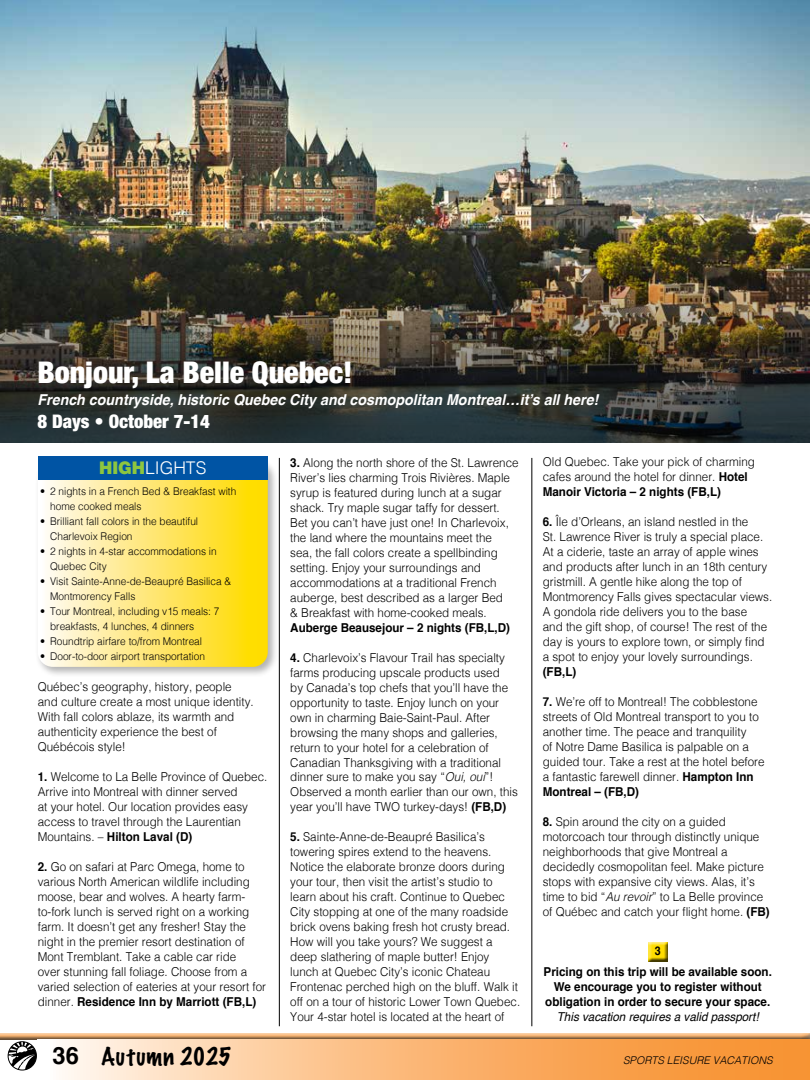
<style>
.page{position:relative;width:810px;height:1080px;background:#fff}
.page>*{position:absolute;margin:0;border:0;box-sizing:border-box;transform-origin:0 0}
.t1{font:900 condensed 30px "Helvetica Neue LT Std";color:#fff}
.t2{font:100 22.5px "Marker Felt";letter-spacing:.03em;color:#000}
.t3{font:900 condensed 18.75px "Helvetica Neue LT Std";color:#fff}
.t4{font:300 17.5px "Helvetica";color:#fff}
.t5{font:italic 700 15px "Helvetica";color:#fff;scale:.95 1}
.t6{font:300 12.25px/15px "Helvetica";color:#000;scale:.95 1}
.t7{font:700 12.25px/15px "Helvetica";color:#000;text-align:center;scale:.95 1}
.t8{font:italic 12.25px "Helvetica";color:#000;scale:.95 1}
.t9{font:700 11.88px "Helvetica";color:#000;scale:.9 1}
.t10{font:300 10.62px/15px "Helvetica";color:#000;scale:.95 1}
.t11{font:italic 300 10.62px "Helvetica";color:#000}
.s1{font-family:"Helvetica Neue LT Std";font-weight:900;color:#8dc63f}
.s2{font-weight:700}
.s3{font-style:italic}
.s4{font-family:"Helvetica";font-weight:700;font-size:23.75px}
</style>
<div class="page">
<div style="left:0;top:1032px;width:810px;height:7px;background:#000;opacity:.6"></div>
<svg style="left:62px;top:1039px;width:748px;height:41px"></svg>
<div style="left:8px;top:1041px;width:29px;height:29px;border:1px solid #000;border-radius:50%"></div>
<svg style="left:8px;top:1042px;width:29px;height:28px"></svg>
<img style="left:0;top:0;width:810px;height:234px">
<img style="left:0;top:234px;width:810px;height:209px">
<hr style="left:279px;top:458px;width:1px;height:568px;background:#000">
<hr style="left:532px;top:458px;width:1px;height:568px;background:#000">
<div style="left:647px;top:941px;width:21px;height:21px;background:#000;opacity:.75"></div>
<div style="left:35px;top:457px;width:244px;height:220px;background:#000;opacity:.3"></div>
<svg style="left:38px;top:480px;width:230px;height:187px"></svg>
<div style="left:38px;top:456px;width:230px;height:24px;background:#0054a4"></div>
<h1 class="t1" style="left:38px;top:353px;width:317px">Bonjour, La Belle Quebec!</h1>
<p class="t5" style="left:38px;top:387px;width:592px">French countryside, historic Quebec City and cosmopolitan Montreal…it’s all here!</p>
<h3 class="t3" style="left:38px;top:409px;width:174px">8 Days • October 7-14</h3>
<h3 class="t4" style="left:99px;top:453px;width:109px"><span class="s1">HIGH</span>LIGHTS</h3>
<p class="t10" style="left:50px;top:483px;width:198px;text-indent:-10px">• 2 nights in a French Bed &amp; Breakfast with home cooked meals</p>
<p class="t10" style="left:50px;top:513px;width:157px;text-indent:-10px">• Brilliant fall colors in the beautiful<br>Charlevoix Region</p>
<p class="t10" style="left:50px;top:543px;width:177px;text-indent:-10px">• 2 nights in 4-star accommodations in<br>Quebec City</p>
<p class="t10" style="left:50px;top:573px;width:192px;text-indent:-10px">• Visit Sainte-Anne-de-Beaupré Basilica &amp;<br>Montmorency Falls</p>
<p class="t10" style="left:50px;top:603px;width:180px;text-indent:-10px">• Tour Montreal, including v15 meals: 7 breakfasts, 4 lunches, 4 dinners</p>
<p class="t10" style="left:40px;top:633px;width:172px">• Roundtrip airfare to/from Montreal</p>
<p class="t10" style="left:40px;top:648px;width:175px">• Door-to-door airport transportation</p>
<p class="t6" style="left:38px;top:678px;width:229px">Québec’s geography, history, people and culture create a most unique identity.<br>With fall colors ablaze, its warmth and authenticity experience the best of Québécois style!</p>
<p class="t6" style="left:38px;top:768px;width:243px"><span class="s2">1.</span> Welcome to La Belle Province of Quebec.<br>Arrive into Montreal with dinner served<br>at your hotel. Our location provides easy access to travel through the Laurentian Mountains. – <span class="s2">Hilton Laval (D)</span></p>
<p class="t6" style="left:38px;top:858px;width:242px"><span class="s2">2.</span> Go on safari at Parc Omega, home to various North American wildlife including moose, bear and wolves. A hearty farm&shy;to-fork lunch is served right on a working farm. It doesn’t get any fresher! Stay the night in the premier resort destination of Mont Tremblant. Take a cable car ride<br>over stunning fall foliage. Choose from a varied selection of eateries at your resort for dinner. <span class="s2">Residence Inn by Marriott (FB,L)</span></p>
<p class="t6" style="left:290px;top:454px;width:242px"><span class="s2">3.</span> Along the north shore of the St. Lawrence River’s lies charming Trois Rivières. Maple syrup is featured during lunch at a sugar shack. Try maple sugar taffy for dessert.<br>Bet you can’t have just one! In Charlevoix, the land where the mountains meet the<br>sea, the fall colors create a spellbinding setting. Enjoy your surroundings and accommodations at a traditional French auberge, best described as a larger Bed<br>&amp; Breakfast with home-cooked meals.</p>
<p class="t7" style="left:290px;top:620px;width:233px">Auberge Beausejour – 2 nights (FB,L,D)</p>
<p class="t6" style="left:290px;top:649px;width:241px"><span class="s2">4.</span> Charlevoix’s Flavour Trail has specialty farms producing upscale products used<br>by Canada’s top chefs that you’ll have the opportunity to taste. Enjoy lunch on your own in charming Baie-Saint-Paul. After browsing the many shops and galleries, return to your hotel for a celebration of Canadian Thanksgiving with a traditional dinner sure to make you say “<span class="s3">Oui, oui</span>”!<br>Observed a month earlier than our own, this year you’ll have TWO turkey-days! <span class="s2">(FB,D)</span></p>
<p class="t6" style="left:290px;top:829px;width:244px"><span class="s2">5.</span> Sainte-Anne-de-Beaupré Basilica’s towering spires extend to the heavens.<br>Notice the elaborate bronze doors during your tour, then visit the artist’s studio to learn about his craft. Continue to Quebec City stopping at one of the many roadside brick ovens baking fresh hot crusty bread.<br>How will you take yours? We suggest a deep slathering of maple butter! Enjoy lunch at Quebec City’s iconic Chateau Frontenac perched high on the bluff. Walk it off on a tour of historic Lower Town Quebec.<br>Your 4-star hotel is located at the heart of</p>
<p class="t6" style="left:543px;top:453px;width:225px">Old Quebec. Take your pick of charming cafes around the hotel for dinner. <span class="s2">Hotel<br>Manoir Victoria – 2 nights (FB,L)</span></p>
<p class="t6" style="left:543px;top:513px;width:243px"><span class="s2">6.</span> Île d’Orleans, an island nestled in the<br>St. Lawrence River is truly a special place.<br>At a ciderie, taste an array of apple wines and products after lunch in an 18th century gristmill. A gentle hike along the top of Montmorency Falls gives spectacular views.<br>A gondola ride delivers you to the base<br>and the gift shop, of course! The rest of the day is yours to explore town, or simply find a spot to enjoy your lovely surroundings.</p>
<p class="t7" style="left:543px;top:664px;width:37px">(FB,L)</p>
<p class="t6" style="left:543px;top:693px;width:235px"><span class="s2">7.</span> We’re off to Montreal! The cobblestone streets of Old Montreal transport to you to another time. The peace and tranquility<br>of Notre Dame Basilica is palpable on a guided tour. Take a rest at the hotel before a fantastic farewell dinner. <span class="s2">Hampton Inn Montreal – (FB,D)</span></p>
<p class="t6" style="left:543px;top:813px;width:240px"><span class="s2">8.</span> Spin around the city on a guided motorcoach tour through distinctly unique neighborhoods that give Montreal a decidedly cosmopolitan feel. Make picture stops with expansive city views. Alas, it’s time to bid “<span class="s3">Au revoir</span>” to La Belle province of Québec and catch your flight home. <span class="s2">(FB)</span></p>
<p class="t9" style="left:655px;top:941px;width:8px">3</p>
<p class="t7" style="left:544px;top:965px;width:242px">Pricing on this trip will be available soon.<br>We encourage you to register without obligation in order to secure your space.</p>
<p class="t8" style="left:557px;top:1007px;width:214px">This vacation requires a valid passport!</p>
<h2 class="t2" style="left:52px;top:1038px;width:180px"><span class="s4">36</span> Autumn 2025</h2>
<p class="t11" style="left:623px;top:1051px;width:151px">SPORTS LEISURE VACATIONS</p>
</div>
